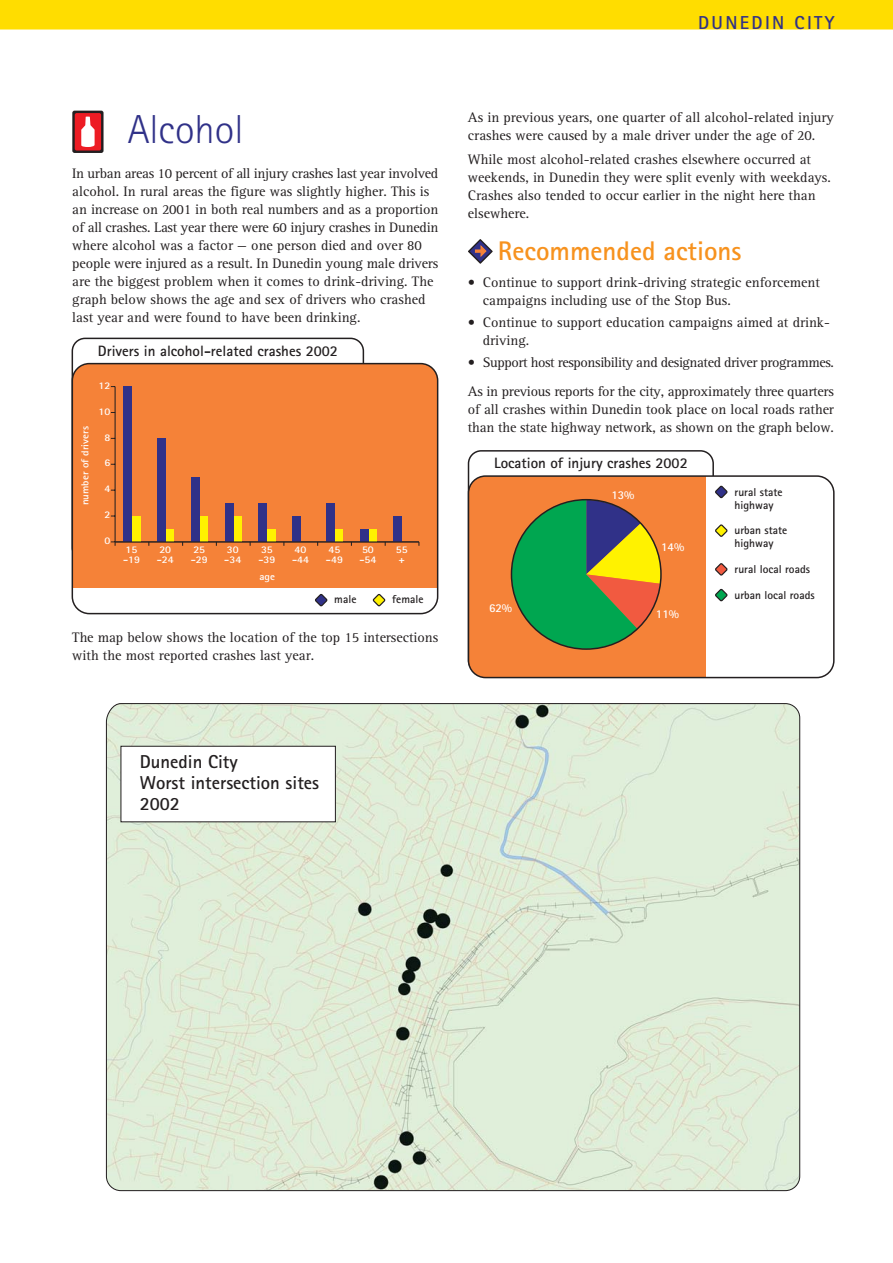
<style>
.page{position:relative;width:893px;height:1263px;background:#fff}
.page>*{position:absolute;margin:0;border:0;box-sizing:border-box;transform-origin:0 0}
.t1{font:40.5px "Rotis Sans Serif Light NZT";color:#303188}
.t2{font:27px "Rotis Sans Serif Bold NZT";color:#f7921e}
.t3{font:18.75px/21px "Rotis Sans Serif Bold NZT";color:#231f20}
.t4{font:18.75px "Rotis Sans Serif Bold NZT";letter-spacing:.125em;color:#303188}
.t5{font:15px "Rotis Sans Serif Bold NZT";color:#231f20}
.t6{font:14.25px/18px "Rotis Serif NZT";color:#231f20}
.t7{font:14.25px/28.7px "Rotis Serif NZT";letter-spacing:-.025em;color:#231f20}
.t8{font:12px "Rotis Sans Serif Bold NZT";color:#fff}
.t9{font:11.55px/12.9px "Rotis Sans Serif Bold NZT";color:#231f20}
.t10{font:10.2px/10.2px "Rotis Sans Serif Bold NZT";color:#fff;scale:1.09 1}
</style>
<div class="page">
<div style="left:0;top:0;width:892px;height:30px;background:#fd0"></div>
<svg style="left:468px;top:239px;width:24px;height:25px"></svg>
<svg style="left:470px;top:241px;width:21px;height:21px"></svg>
<svg style="left:475px;top:245px;width:12px;height:14px"></svg>
<div style="left:72px;top:364px;width:365px;height:250px;background:#f58238;border-radius:17px"></div>
<div style="left:72px;top:588px;width:365px;height:26px;background:#fff"></div>
<div style="left:72px;top:363px;width:366px;height:251px;border:2px solid #231f20;border-radius:17px"></div>
<hr style="left:115px;top:541px;width:304px;height:1px;background:#231f20">
<svg style="left:111px;top:541px;width:5px;height:5px"></svg>
<hr style="left:115px;top:387px;width:1px;height:155px;background:#231f20">
<div style="left:132px;top:516px;width:8px;height:26px;background:#fff200"></div>
<div style="left:166px;top:529px;width:8px;height:13px;background:#fff200"></div>
<div style="left:199px;top:516px;width:9px;height:26px;background:#fff200"></div>
<div style="left:233px;top:516px;width:9px;height:26px;background:#fff200"></div>
<div style="left:267px;top:529px;width:8px;height:13px;background:#fff200"></div>
<div style="left:334px;top:529px;width:9px;height:13px;background:#fff200"></div>
<div style="left:368px;top:529px;width:9px;height:13px;background:#fff200"></div>
<div style="left:123px;top:387px;width:9px;height:155px;background:#303188"></div>
<div style="left:157px;top:438px;width:9px;height:104px;background:#303188"></div>
<div style="left:191px;top:477px;width:8px;height:65px;background:#303188"></div>
<div style="left:225px;top:503px;width:8px;height:39px;background:#303188"></div>
<div style="left:258px;top:503px;width:9px;height:39px;background:#303188"></div>
<div style="left:292px;top:516px;width:9px;height:26px;background:#303188"></div>
<div style="left:326px;top:503px;width:8px;height:39px;background:#303188"></div>
<div style="left:360px;top:529px;width:8px;height:13px;background:#303188"></div>
<div style="left:393px;top:516px;width:9px;height:26px;background:#303188"></div>
<hr style="left:115px;top:542px;width:304px;height:1px;background:#231f20">
<svg style="left:315px;top:594px;width:13px;height:13px"></svg>
<svg style="left:372px;top:594px;width:14px;height:13px"></svg>
<div style="left:468px;top:476px;width:365px;height:202px;background:#f58238;border-radius:17px"></div>
<div style="left:706px;top:476px;width:127px;height:202px;background:#fff"></div>
<div style="left:468px;top:475px;width:366px;height:203px;border:2px solid #231f20;border-radius:17px"></div>
<svg style="left:513px;top:500px;width:148px;height:150px"></svg>
<svg style="left:715px;top:485px;width:13px;height:14px"></svg>
<svg style="left:715px;top:524px;width:13px;height:13px"></svg>
<svg style="left:715px;top:563px;width:13px;height:13px"></svg>
<svg style="left:715px;top:588px;width:13px;height:14px"></svg>
<svg style="left:105px;top:703px;width:695px;height:489px;background:#dce9d4"></svg>
<div style="left:121px;top:746px;width:215px;height:76px;background:#fff;border:1px solid #231f20"></div>
<svg style="left:72px;top:111px;width:31px;height:42px"></svg>
<div style="left:75px;top:113px;width:26px;height:38px;background:#ed1c24;border-radius:2px"></div>
<svg style="left:81px;top:117px;width:14px;height:30px"></svg>
<h3 class="t4" style="left:698px;top:16px;width:138px">DUNEDIN CITY</h3>
<h1 class="t1" style="left:128px;top:114px;width:117px">Alcohol</h1>
<p class="t6" style="left:72px;top:165px;width:367px">In urban areas 10 percent of all injury crashes last year involved alcohol. In rural areas the figure was slightly higher. This is an increase on 2001 in both real numbers and as a proportion of all crashes. Last year there were 60 injury crashes in Dunedin where alcohol was a factor — one person died and over 80 people were injured as a result. In Dunedin young male drivers are the biggest problem when it comes to drink-driving. The graph below shows the age and sex of drivers who crashed last year and were found to have been drinking.</p>
<p class="t5" style="left:98px;top:345px;width:241px">Drivers in alcohol-related crashes 2002</p>
<p class="t10" style="left:98px;top:381px;width:12px">12</p>
<p class="t10" style="left:81px;top:505px;width:74px;rotate:-90deg">number of drivers</p>
<p class="t10" style="left:98px;top:407px;width:12px">10</p>
<p class="t10" style="left:104px;top:433px;width:7px">8</p>
<p class="t10" style="left:104px;top:459px;width:7px">6</p>
<p class="t10" style="left:104px;top:485px;width:7px">4</p>
<p class="t10" style="left:104px;top:511px;width:7px">2</p>
<p class="t10" style="left:104px;top:537px;width:7px">0</p>
<p class="t10" style="left:123px;top:546px;width:17px">15 -19</p>
<p class="t10" style="left:157px;top:546px;width:17px">20 -24</p>
<p class="t10" style="left:191px;top:546px;width:17px">25 -29</p>
<p class="t10" style="left:224px;top:546px;width:17px">30 -34</p>
<p class="t10" style="left:258px;top:546px;width:17px">35 -39</p>
<p class="t10" style="left:292px;top:546px;width:17px">40 -44</p>
<p class="t10" style="left:326px;top:546px;width:17px">45 -49</p>
<p class="t10" style="left:359px;top:546px;width:17px">50 -54</p>
<p class="t10" style="left:396px;top:546px;width:12px">55 +</p>
<p class="t10" style="left:259px;top:572px;width:16px">age</p>
<p class="t9" style="left:334px;top:594px;width:24px">male</p>
<p class="t9" style="left:392px;top:594px;width:33px">female</p>
<p class="t6" style="left:72px;top:630px;width:367px">The map below shows the location of the top 15 intersections with the most reported crashes last year.</p>
<p class="t6" style="left:468px;top:109px;width:367px">As in previous years, one quarter of all alcohol-related injury crashes were caused by a male driver under the age of 20.</p>
<p class="t6" style="left:468px;top:152px;width:364px">While most alcohol-related crashes elsewhere occurred at weekends, in Dunedin they were split evenly with weekdays.<br>Crashes also tended to occur earlier in the night here than elsewhere.</p>
<h2 class="t2" style="left:498px;top:241px;width:245px">Recommended actions</h2>
<p class="t6" style="left:483px;top:274px;width:338px;text-indent:-15px">• Continue to support drink-driving strategic enforcement campaigns including use of the Stop Bus.</p>
<p class="t6" style="left:483px;top:314px;width:348px;text-indent:-15px">• Continue to support education campaigns aimed at drink&shy;driving.</p>
<p class="t7" style="left:468px;top:349px;width:367px">• Support host responsibility and designated driver programmes.<br>As in previous reports for the city, approximately three quarters</p>
<p class="t6" style="left:468px;top:401px;width:367px">of all crashes within Dunedin took place on local roads rather than the state highway network, as shown on the graph below.</p>
<p class="t5" style="left:494px;top:458px;width:195px">Location of injury crashes 2002</p>
<p class="t8" style="left:489px;top:603px;width:25px">62%</p>
<p class="t8" style="left:611px;top:491px;width:25px">13%</p>
<p class="t8" style="left:661px;top:542px;width:25px">14%</p>
<p class="t8" style="left:656px;top:610px;width:25px">11%</p>
<p class="t9" style="left:734px;top:486px;width:50px">rural state highway</p>
<p class="t9" style="left:734px;top:525px;width:54px">urban state highway</p>
<p class="t9" style="left:734px;top:564px;width:77px">rural local roads</p>
<p class="t9" style="left:734px;top:590px;width:82px">urban local roads</p>
<h3 class="t3" style="left:140px;top:753px;width:181px">Dunedin City<br>Worst intersection sites<br>2002</h3>
</div>
